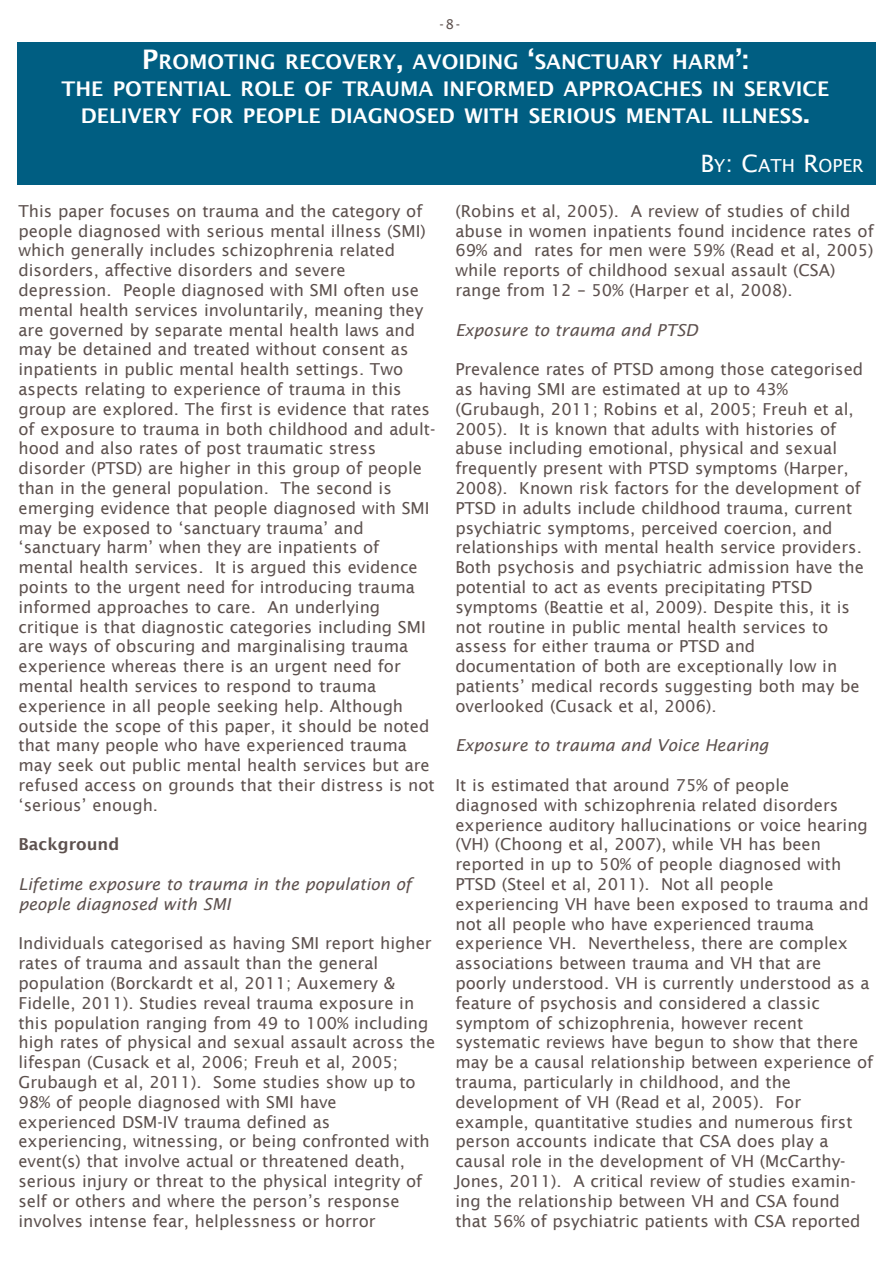
<style>
.page{position:relative;width:893px;height:1263px;background:#fff}
.page>*{position:absolute;margin:0;border:0;box-sizing:border-box;transform-origin:0 0}
.t1{font:600 20.25px/27px "Lucida Sans";color:#fff;text-align:center}
.t2{font:18px "Lucida Sans";color:#fff}
.t3{font:16.5px/19.8px "Lucida Sans";color:#5d514e}
.t4{font:italic 16.5px/19.8px "Lucida Sans";color:#5d514e}
.t5{font:600 16.5px "Lucida Sans";color:#5d514e}
.t6{font:13.5px "Lucida Sans";color:#5d514e}
.s1{font-size:27px}
.s2{font-size:24px}
</style>
<div class="page">
<div style="left:17px;top:42px;width:859px;height:142px;background:#005e82"></div>
<p class="t6" style="left:440px;top:16px;width:22px">-8-</p>
<p class="t1" style="left:61px;top:48px;width:769px"><span class="s1">P</span>ROMOTING RECOVERY<span class="s1">,</span> AVOIDING <span class="s1">‘</span>SANCTUARY HARM<span class="s1">’:<br></span>THE POTENTIAL ROLE OF TRAUMA INFORMED APPROACHES IN SERVICE<br>DELIVERY FOR PEOPLE DIAGNOSED WITH SERIOUS MENTAL ILLNESS<span class="s1">.</span></p>
<p class="t2" style="left:700px;top:154px;width:165px"><span class="s2">B</span>Y<span class="s2">: C</span>ATH <span class="s2">R</span>OPER</p>
<p class="t3" style="left:19px;top:201px;width:418px">This paper focuses on trauma and the category of people diagnosed with serious mental illness (SMI) which generally includes schizophrenia related disorders, affective disorders and severe depression. People diagnosed with SMI often use mental health services involuntarily, meaning they are governed by separate mental health laws and may be detained and treated without consent as inpatients in public mental health settings. Two aspects relating to experience of trauma in this group are explored. The first is evidence that rates of exposure to trauma in both childhood and adult&shy;hood and also rates of post traumatic stress disorder (PTSD) are higher in this group of people than in the general population. The second is emerging evidence that people diagnosed with SMI may be exposed to ‘sanctuary trauma’ and ‘sanctuary harm’ when they are inpatients of mental health services. It is argued this evidence points to the urgent need for introducing trauma informed approaches to care. An underlying critique is that diagnostic categories including SMI are ways of obscuring and marginalising trauma experience whereas there is an urgent need for mental health services to respond to trauma experience in all people seeking help. Although outside the scope of this paper, it should be noted that many people who have experienced trauma may seek out public mental health services but are refused access on grounds that their distress is not ‘serious’ enough.</p>
<p class="t5" style="left:19px;top:834px;width:102px">BACKGROUND</p>
<p class="t4" style="left:19px;top:874px;width:394px">Lifetime exposure to trauma in the population of people diagnosed with SMI</p>
<p class="t3" style="left:18px;top:933px;width:418px">Individuals categorised as having SMI report higher rates of trauma and assault than the general population (Borckardt et al, 2011; Auxemery &amp; Fidelle, 2011). Studies reveal trauma exposure in this population ranging from 49 to 100% including high rates of physical and sexual assault across the lifespan (Cusack et al, 2006; Freuh et al, 2005; Grubaugh et al, 2011). Some studies show up to 98% of people diagnosed with SMI have experienced DSM-IV trauma defined as experiencing, witnessing, or being confronted with event(s) that involve actual or threatened death, serious injury or threat to the physical integrity of self or others and where the person’s response involves intense fear, helplessness or horror</p>
<p class="t3" style="left:455px;top:201px;width:420px">(Robins et al, 2005). A review of studies of child abuse in women inpatients found incidence rates of 69% and rates for men were 59% (Read et al, 2005) while reports of childhood sexual assault (CSA) range from 12 – 50% (Harper et al, 2008).</p>
<p class="t4" style="left:455px;top:319px;width:244px">Exposure to trauma and PTSD</p>
<p class="t3" style="left:455px;top:359px;width:410px">Prevalence rates of PTSD among those categorised as having SMI are estimated at up to 43% (Grubaugh, 2011; Robins et al, 2005; Freuh et al, 2005). It is known that adults with histories of abuse including emotional, physical and sexual frequently present with PTSD symptoms (Harper, 2008). Known risk factors for the development of PTSD in adults include childhood trauma, current psychiatric symptoms, perceived coercion, and relationships with mental health service providers.<br>Both psychosis and psychiatric admission have the potential to act as events precipitating PTSD symptoms (Beattie et al, 2009). Despite this, it is not routine in public mental health services to assess for either trauma or PTSD and documentation of both are exceptionally low in patients’ medical records suggesting both may be overlooked (Cusack et al, 2006).</p>
<p class="t4" style="left:455px;top:735px;width:315px">Exposure to trauma and Voice Hearing</p>
<p class="t3" style="left:455px;top:775px;width:419px">It is estimated that around 75% of people diagnosed with schizophrenia related disorders experience auditory hallucinations or voice hearing (VH) (Choong et al, 2007), while VH has been reported in up to 50% of people diagnosed with PTSD (Steel et al, 2011). Not all people experiencing VH have been exposed to trauma and not all people who have experienced trauma experience VH. Nevertheless, there are complex associations between trauma and VH that are poorly understood. VH is currently understood as a feature of psychosis and considered a classic symptom of schizophrenia, however recent systematic reviews have begun to show that there may be a causal relationship between experience of trauma, particularly in childhood, and the development of VH (Read et al, 2005). For example, quantitative studies and numerous first person accounts indicate that CSA does play a causal role in the development of VH (McCarthy-Jones, 2011). A critical review of studies examin&shy;ing the relationship between VH and CSA found that 56% of psychiatric patients with CSA reported</p>
</div>
